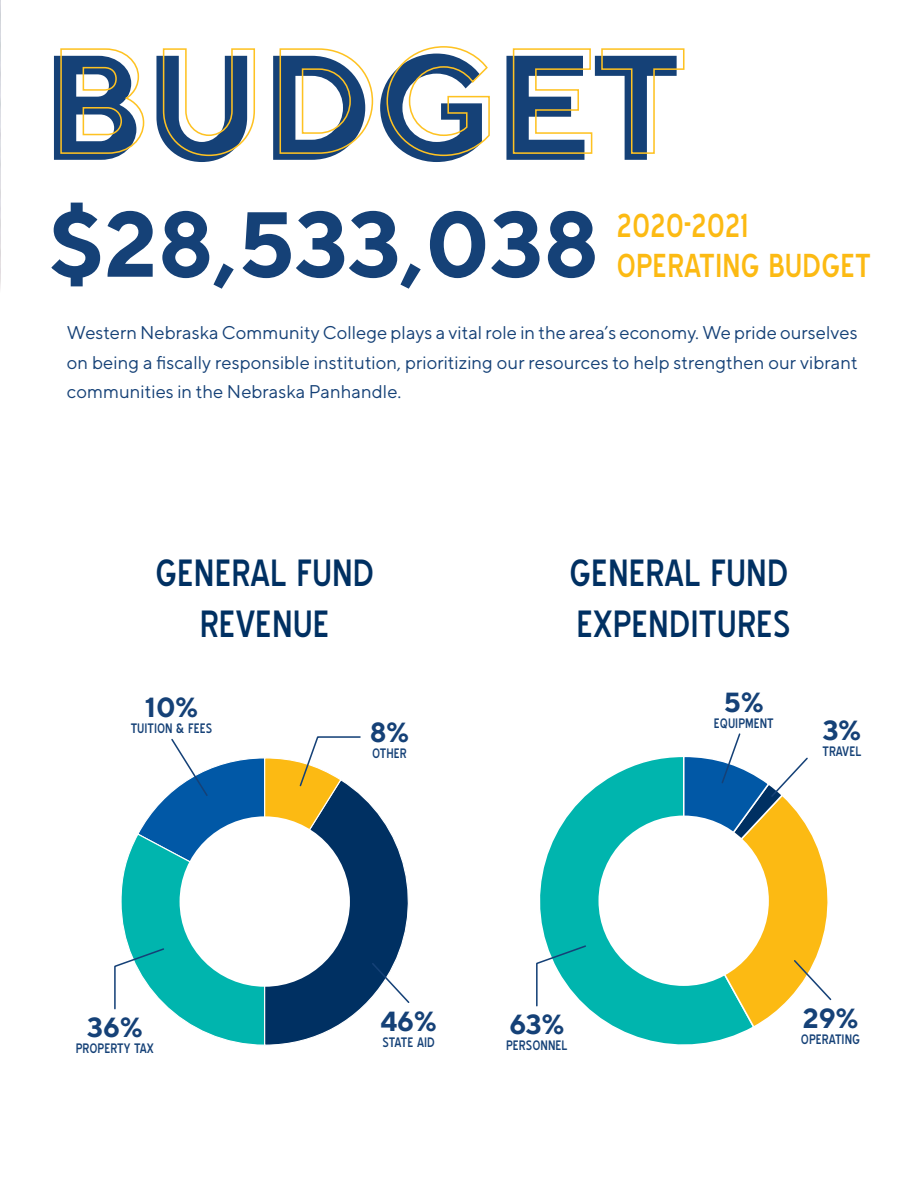
<style>
.page{position:relative;width:918px;height:1188px;background:#fff}
.page>*{position:absolute;margin:0;border:0;box-sizing:border-box;transform-origin:0 0}
.t1{font:700 148.65px "TT Norms";color:#154177}
.t2{font:700 92.1px "TT Norms";color:#154177}
.t3{font:36.9px/50.7px "Blue Highway D";color:#003062;text-align:center}
.t4{font:32.25px/39.9px "Blue Highway D";color:#fcba13}
.t5{font:700 27.6px "TT Norms";color:#154177}
.t6{font:18.45px/29.1px "TT Norms";color:#154177;text-align:justify}
.t7{font:13.35px "Blue Highway D";color:#154177}
</style>
<div class="page">
<img style="left:0;top:0;width:1px;height:84px">
<svg style="left:0;top:84px;width:1px;height:205px"></svg>
<svg style="left:60px;top:48px;width:85px;height:106px"></svg>
<svg style="left:162px;top:48px;width:93px;height:109px"></svg>
<svg style="left:279px;top:48px;width:95px;height:106px"></svg>
<svg style="left:386px;top:46px;width:104px;height:111px"></svg>
<svg style="left:512px;top:48px;width:81px;height:106px"></svg>
<svg style="left:601px;top:48px;width:84px;height:106px"></svg>
<svg style="left:540px;top:757px;width:208px;height:288px"></svg>
<div style="left:599px;top:816px;width:170px;height:170px;background:#fff;border-radius:50%"></div>
<svg style="left:114px;top:736px;width:296px;height:310px"></svg>
<svg style="left:536px;top:944px;width:51px;height:63px"></svg>
<svg style="left:682px;top:733px;width:150px;height:296px"></svg>
<h1 class="t1" style="left:41px;top:14px;width:641px">BUDGET</h1>
<h2 class="t2" style="left:49px;top:186px;width:552px">$28,533,038</h2>
<h3 class="t4" style="left:617px;top:205px;width:256px">2020-2021<br>OPERATING BUDGET</h3>
<p class="t6" style="left:67px;top:318px;width:792px">Western Nebraska Community College plays a vital role in the area’s economy. We pride ourselves on being a fiscally responsible institution, prioritizing our resources to help strengthen our vibrant communities in the Nebraska Panhandle.</p>
<h3 class="t3" style="left:155px;top:547px;width:221px">GENERAL FUND<br>REVENUE</h3>
<h3 class="t3" style="left:569px;top:547px;width:223px;text-align:left">GENERAL FUND<br>EXPENDITURES</h3>
<h3 class="t5" style="left:145px;top:690px;width:55px">10%</h3>
<p class="t7" style="left:131px;top:720px;width:83px">TUITION &amp; FEES</p>
<h3 class="t5" style="left:370px;top:715px;width:41px">8%</h3>
<p class="t7" style="left:372px;top:745px;width:36px">OTHER</p>
<h3 class="t5" style="left:724px;top:685px;width:41px">5%</h3>
<p class="t7" style="left:714px;top:715px;width:62px">EQUIPMENT</p>
<h3 class="t5" style="left:823px;top:713px;width:40px">3%</h3>
<p class="t7" style="left:822px;top:743px;width:40px">TRAVEL</p>
<h3 class="t5" style="left:87px;top:1010px;width:57px">36%</h3>
<p class="t7" style="left:76px;top:1040px;width:80px">PROPERTY TAX</p>
<h3 class="t5" style="left:380px;top:1004px;width:58px">46%</h3>
<p class="t7" style="left:382px;top:1034px;width:54px">STATE AID</p>
<h3 class="t5" style="left:509px;top:1007px;width:56px">63%</h3>
<p class="t7" style="left:506px;top:1037px;width:63px">PERSONNEL</p>
<h3 class="t5" style="left:803px;top:1001px;width:57px">29%</h3>
<p class="t7" style="left:801px;top:1031px;width:61px">OPERATING</p>
</div>
